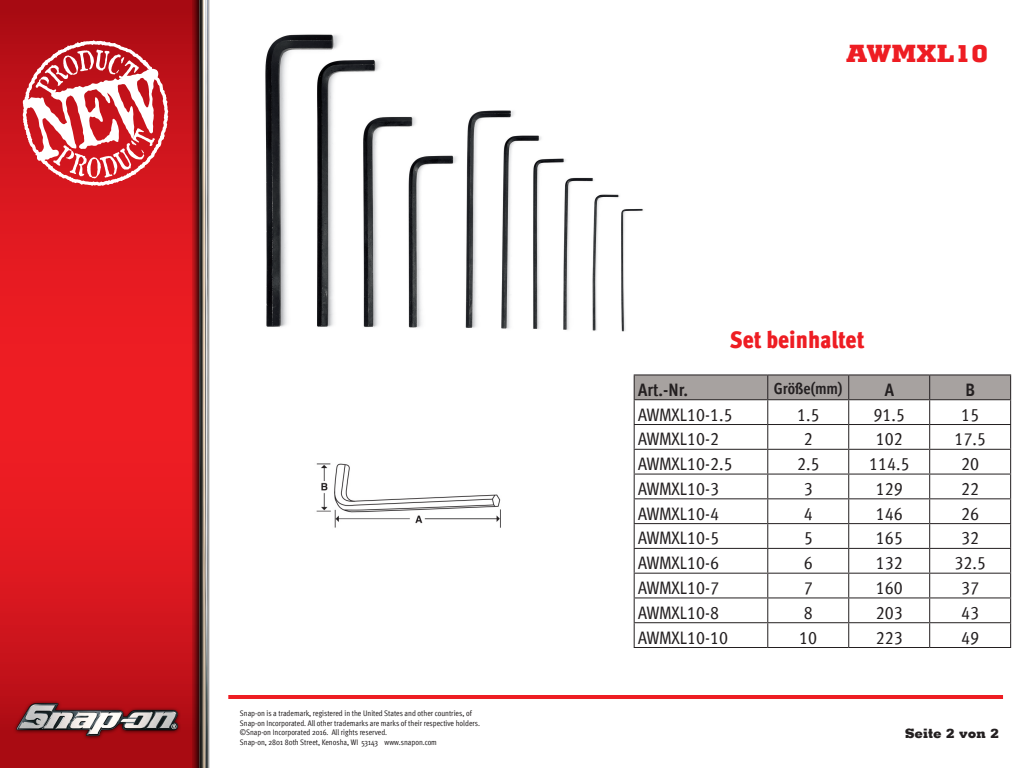
<style>
.page{position:relative;width:1024px;height:768px;background:#fff}
.page>*{position:absolute;margin:0;border:0;box-sizing:border-box;transform-origin:0 0}
.t1{font:24px "Meta Cond Black LF";color:#ee1d23}
.t2{font:800 24px "Memphis LT";color:#ee1d23}
.t3{font:18px "Meta Cond Book LF";color:#231f20}
.t4{font:18px "Meta Cond Bold LF";color:#231f20}
.t5{font:16px "Meta Cond Bold LF";color:#231f20}
.t6{font:800 13px "Memphis LT";color:#231f20}
.t7{font:800 12px "Memphis LT";color:#231f20}
.t8{font:8px/9.6px "Meta Cond";color:#231f20}
</style>
<div class="page">
<svg style="left:0;top:0;width:192px;height:643px;background:#de191f"></svg>
<svg style="left:21px;top:39px;width:149px;height:149px"></svg>
<img style="left:0;top:643px;width:192px;height:125px">
<svg style="left:192px;top:0;width:2px;height:768px;background:#b31218"></svg>
<img style="left:194px;top:0;width:16px;height:768px">
<hr style="left:228px;top:695px;width:775px;height:4px;background:#ee1d23">
<img style="left:265px;top:34px;width:378px;height:298px">
<hr style="left:634px;top:374px;width:134px;height:1px;background:#231f20">
<hr style="left:768px;top:374px;width:81px;height:1px;background:#231f20">
<hr style="left:849px;top:374px;width:81px;height:1px;background:#231f20">
<hr style="left:930px;top:374px;width:81px;height:1px;background:#231f20">
<svg style="left:634px;top:375px;width:377px;height:272px"></svg>
<hr style="left:634px;top:647px;width:134px;height:1px;background:#231f20">
<hr style="left:768px;top:647px;width:81px;height:1px;background:#231f20">
<hr style="left:849px;top:647px;width:81px;height:1px;background:#231f20">
<hr style="left:930px;top:647px;width:81px;height:1px;background:#231f20">
<img style="left:316px;top:463px;width:185px;height:65px">
<p class="t8" style="left:240px;top:708px;width:242px">Snap-on is a trademark, registered in the United States and other countries, of Snap-on Incorporated. All other trademarks are marks of their respective holders. ©Snap-on Incorporated 2016. All rights reserved.<br>Snap-on, 2801 80th Street, Kenosha, WI 53143 www.snapon.com</p>
<p class="t2" style="left:846px;top:38px;width:144px">AWMXL10</p>
<p class="t1" style="left:730px;top:325px;width:136px">Set beinhaltet</p>
<p class="t4" style="left:638px;top:379px;width:51px">Art.-Nr.</p>
<p class="t5" style="left:774px;top:379px;width:70px">Größe(mm)</p>
<p class="t4" style="left:885px;top:379px;width:11px">A</p>
<p class="t4" style="left:965px;top:379px;width:11px">B</p>
<p class="t3" style="left:638px;top:404px;width:96px">AWMXL10-1.5</p>
<p class="t3" style="left:797px;top:404px;width:24px">1.5</p>
<p class="t3" style="left:874px;top:404px;width:33px">91.5</p>
<p class="t3" style="left:961px;top:404px;width:19px">15</p>
<p class="t3" style="left:638px;top:429px;width:82px">AWMXL10-2</p>
<p class="t3" style="left:804px;top:429px;width:10px">2</p>
<p class="t3" style="left:876px;top:429px;width:28px">102</p>
<p class="t3" style="left:954px;top:429px;width:33px">17.5</p>
<p class="t3" style="left:638px;top:454px;width:96px">AWMXL10-2.5</p>
<p class="t3" style="left:797px;top:454px;width:24px">2.5</p>
<p class="t3" style="left:869px;top:454px;width:42px">114.5</p>
<p class="t3" style="left:961px;top:454px;width:19px">20</p>
<p class="t3" style="left:638px;top:478px;width:82px">AWMXL10-3</p>
<p class="t3" style="left:804px;top:478px;width:10px">3</p>
<p class="t3" style="left:876px;top:478px;width:28px">129</p>
<p class="t3" style="left:961px;top:478px;width:19px">22</p>
<p class="t3" style="left:638px;top:503px;width:82px">AWMXL10-4</p>
<p class="t3" style="left:804px;top:503px;width:10px">4</p>
<p class="t3" style="left:876px;top:503px;width:28px">146</p>
<p class="t3" style="left:961px;top:503px;width:19px">26</p>
<p class="t3" style="left:638px;top:528px;width:82px">AWMXL10-5</p>
<p class="t3" style="left:804px;top:528px;width:10px">5</p>
<p class="t3" style="left:876px;top:528px;width:28px">165</p>
<p class="t3" style="left:961px;top:528px;width:19px">32</p>
<p class="t3" style="left:638px;top:553px;width:82px">AWMXL10-6</p>
<p class="t3" style="left:804px;top:553px;width:10px">6</p>
<p class="t3" style="left:876px;top:553px;width:28px">132</p>
<p class="t3" style="left:954px;top:553px;width:33px">32.5</p>
<p class="t3" style="left:638px;top:577px;width:82px">AWMXL10-7</p>
<p class="t3" style="left:804px;top:577px;width:10px">7</p>
<p class="t3" style="left:876px;top:577px;width:28px">160</p>
<p class="t3" style="left:961px;top:577px;width:19px">37</p>
<p class="t3" style="left:638px;top:602px;width:82px">AWMXL10-8</p>
<p class="t3" style="left:804px;top:602px;width:10px">8</p>
<p class="t3" style="left:876px;top:602px;width:28px">203</p>
<p class="t3" style="left:961px;top:602px;width:19px">43</p>
<p class="t3" style="left:638px;top:627px;width:91px">AWMXL10-10</p>
<p class="t3" style="left:799px;top:627px;width:19px">10</p>
<p class="t3" style="left:876px;top:627px;width:28px">223</p>
<p class="t3" style="left:961px;top:627px;width:19px">49</p>
<p class="t6" style="left:905px;top:725px;width:95px">Seite 2 von 2</p>
<p class="t7" style="left:912px;top:729px;width:77px">Page 2 of 2</p>
</div>
